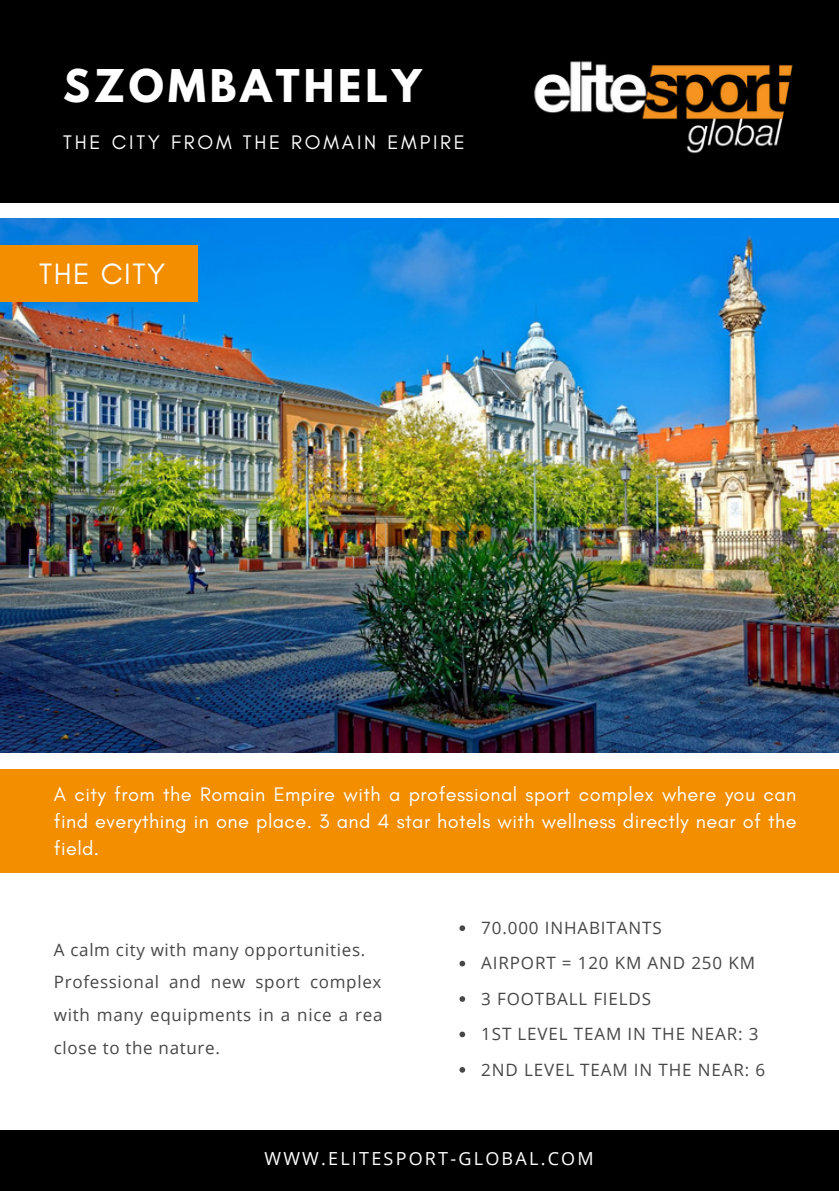
<style>
.page{position:relative;width:839px;height:1191px;background:#fff}
.page>*{position:absolute;margin:0;border:0;box-sizing:border-box;transform-origin:0 0}
.t1{font:700 40px "League Spartan";letter-spacing:.1em;color:#fff}
.t2{font:30px "Glacial Indifference";letter-spacing:.05em;color:#fff}
.t3{font:20px/27px "Glacial Indifference";letter-spacing:.02em;color:#fff;text-align:justify}
.t4{font:20px "Glacial Indifference";letter-spacing:.14em;color:#fff}
.t5{font:18px "Open Sans";letter-spacing:.125em;color:#fff}
.t6{font:17px/35.4px "Open Sans";letter-spacing:.04em;color:#474747}
</style>
<div class="page">
<svg style="left:459px;top:925px;width:6px;height:6px"></svg>
<svg style="left:459px;top:961px;width:6px;height:5px"></svg>
<svg style="left:459px;top:996px;width:6px;height:6px"></svg>
<svg style="left:459px;top:1032px;width:6px;height:5px"></svg>
<svg style="left:459px;top:1067px;width:6px;height:6px"></svg>
<div style="left:0;top:769px;width:838px;height:104px;background:#f28e00"></div>
<div style="left:0;top:0;width:838px;height:203px;background:#000"></div>
<img style="left:534px;top:61px;width:259px;height:93px">
<img style="left:0;top:218px;width:838px;height:534px">
<div style="left:0;top:246px;width:197px;height:55px;background:#f28e00"></div>
<div style="left:0;top:1131px;width:838px;height:60px;background:#000"></div>
<h1 class="t1" style="left:63px;top:66px;width:359px">SZOMBATHELY</h1>
<p class="t4" style="left:63px;top:130px;width:403px">THE CITY FROM THE ROMAIN EMPIRE</p>
<h2 class="t2" style="left:39px;top:256px;width:128px">THE CITY</h2>
<p class="t3" style="left:54px;top:781px;width:744px">A city from the Romain Empire with a professional sport complex where you can find everything in one place. 3 and 4 star hotels with wellness directly near of the field.</p>
<p class="t6" style="left:54px;top:933px;width:330px;line-height:32.6px">A calm city with many opportunities.<br>Professional and new sport complex with many equipments in a nice a rea close to the nature.</p>
<p class="t6" style="left:481px;top:910px;width:285px">70.000 INHABITANTS<br>AIRPORT = 120 KM AND 250 KM<br>3 FOOTBALL FIELDS<br>1ST LEVEL TEAM IN THE NEAR: 3<br>2ND LEVEL TEAM IN THE NEAR: 6</p>
<p class="t5" style="left:264px;top:1146px;width:331px">WWW.ELITESPORT-GLOBAL.COM</p>
</div>
